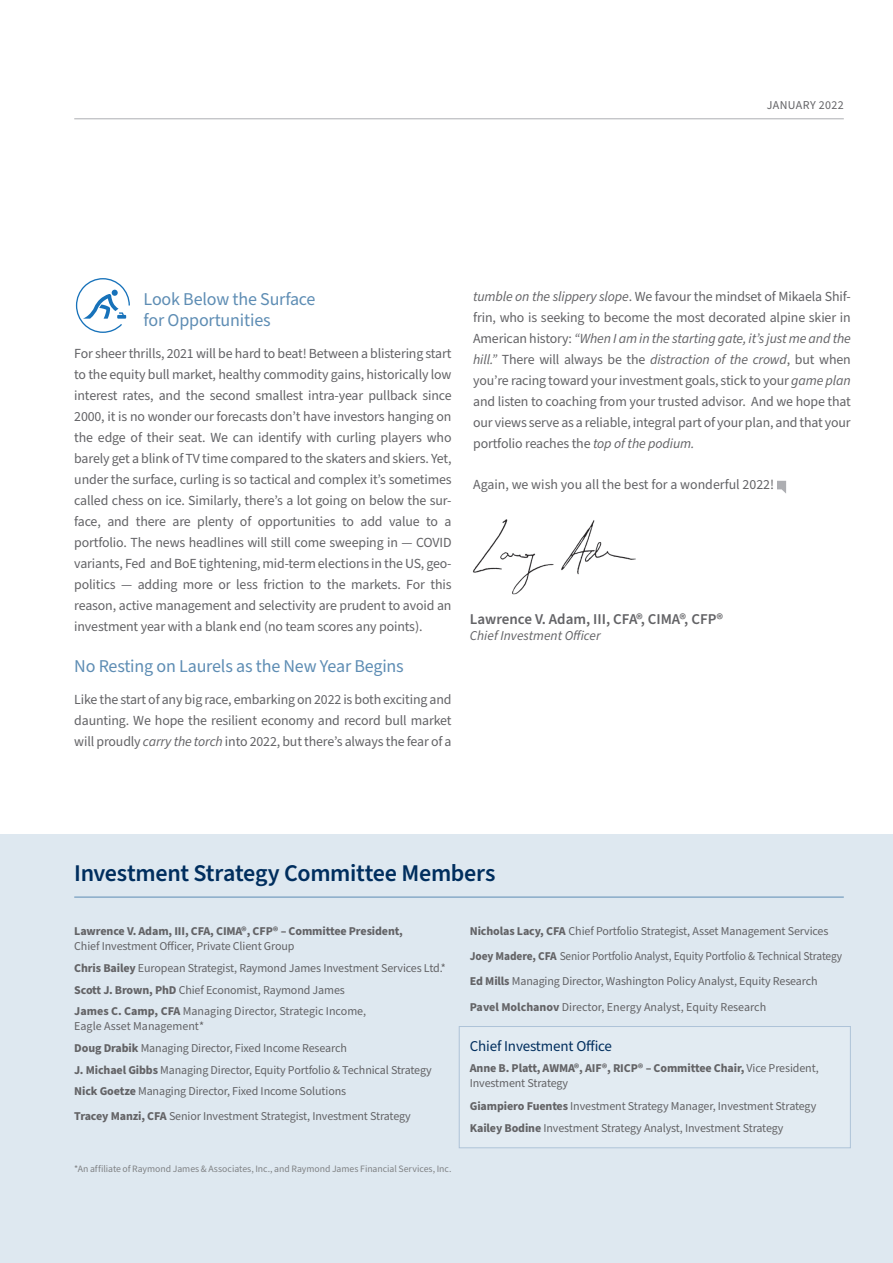
<style>
.page{position:relative;width:893px;height:1263px;background:#fff}
.page>*{position:absolute;margin:0;border:0;box-sizing:border-box;transform-origin:0 0}
.t1{font:600 24px "Source Sans Pro";letter-spacing:-.015em;color:#002e5e}
.t2{font:18px/21px "Source Sans Pro";letter-spacing:-.01em;color:#5e8db4}
.t3{font:600 15px "Source Sans Pro";color:#636366}
.t4{font:15px "Source Sans Pro";letter-spacing:-.01em;color:#002e5e}
.t5{font:13.8px/21px "Source Sans Pro";letter-spacing:-.01em;color:#636366;text-align:justify}
.t6{font:italic 13.5px "Source Sans Pro";color:#636366}
.t7{font:12px/21.8px "Source Sans Pro";letter-spacing:-.01em;color:#636366}
.t8{font:700 12px/15.3px "Source Sans Pro";letter-spacing:-.01em;color:#636366}
.t9{font:12px "Source Sans Pro";letter-spacing:.03em;color:#636366}
.t10{font:9.75px "Source Sans Pro";color:#808285}
.s1{font-style:italic}
.s2{font-weight:700}
.s3{font-weight:400}
</style>
<div class="page">
<hr style="left:74px;top:118px;width:770px;height:1px;background:#adaeb2">
<img style="left:473px;top:519px;width:163px;height:76px">
<div style="left:0;top:834px;width:893px;height:429px;background:#dee8f0"></div>
<hr style="left:74px;top:897px;width:770px;height:1px;background:#5e8db4">
<div style="left:459px;top:1026px;width:391px;height:122px;background:#e2ebf2"></div>
<div style="left:459px;top:1026px;width:391px;height:122px;border:1px solid #aec3d8"></div>
<svg style="left:76px;top:278px;width:54px;height:55px"></svg>
<svg style="left:777px;top:481px;width:9px;height:13px"></svg>
<p class="t9" style="left:767px;top:97px;width:79px">JANUARY 2022</p>
<h2 class="t2" style="left:144px;top:289px;width:173px">Look Below the Surface for Opportunities</h2>
<p class="t5" style="left:74px;top:343px;width:379px">For sheer thrills, 2021 will be hard to beat! Between a blistering start to the equity bull market, healthy commodity gains, historically low interest rates, and the second smallest intra-year pullback since 2000, it is no wonder our forecasts don’t have investors hanging on the edge of their seat. We can identify with curling players who barely get a blink of TV time compared to the skaters and skiers. Yet, under the surface, curling is so tactical and complex it’s sometimes called chess on ice. Similarly, there’s a lot going on below the sur&shy;face, and there are plenty of opportunities to add value to a portfolio. The news headlines will still come sweeping in — COVID variants, Fed and BoE tightening, mid-term elections in the US, geo&shy;politics — adding more or less friction to the markets. For this reason, active management and selectivity are prudent to avoid an investment year with a blank end (no team scores any points).</p>
<h2 class="t2" style="left:74px;top:656px;width:331px">No Resting on Laurels as the New Year Begins</h2>
<p class="t5" style="left:74px;top:690px;width:379px">Like the start of any big race, embarking on 2022 is both exciting and daunting. We hope the resilient economy and record bull market will proudly <span class="s1">carry the torch</span> into 2022, but there’s always the fear of a</p>
<p class="t5" style="left:473px;top:286px;width:379px"><span class="s1">tumble on the slippery slope</span>. We favour the mindset of Mikaela Shif&shy;frin, who is seeking to become the most decorated alpine skier in American history: <span class="s1">“When I am in the starting gate, it’s just me and the hill.”</span> There will always be the <span class="s1">distraction of the crowd</span>, but when you’re racing toward your investment goals, stick to your <span class="s1">game plan </span>and listen to coaching from your trusted advisor. And we hope that our views serve as a reliable, integral part of your plan, and that your portfolio reaches the <span class="s1">top of the podium.</span></p>
<p class="t5" style="left:473px;top:475px;width:303px">Again, we wish you all the best for a wonderful 2022!</p>
<p class="t3" style="left:470px;top:609px;width:255px">Lawrence V. Adam, III, CFA®, CIMA®, CFP®</p>
<p class="t6" style="left:470px;top:627px;width:132px">Chief Investment Officer</p>
<h1 class="t1" style="left:74px;top:857px;width:423px">Investment Strategy Committee Members</h1>
<p class="t8" style="left:74px;top:924px;width:330px">Lawrence V. Adam, III, CFA, CIMA®, CFP® – Committee President,</p>
<p class="t7" style="left:74px;top:936px;width:373px">Chief Investment Officer, Private Client Group<br><span class="s2">Chris Bailey</span> European Strategist, Raymond James Investment Services Ltd.* <span class="s2">Scott J. Brown, PhD</span> Chief Economist, Raymond James<br><span class="s2">James C. Camp, CFA</span> Managing Director, Strategic Income,</p>
<p class="t7" style="left:74px;top:1016px;width:359px">Eagle Asset Management*<br><span class="s2">Doug Drabik</span> Managing Director, Fixed Income Research<br><span class="s2">J. Michael Gibbs</span> Managing Director, Equity Portfolio &amp; Technical Strategy <span class="s2">Nick Goetze</span> Managing Director, Fixed Income Solutions</p>
<p class="t7" style="left:74px;top:1106px;width:338px"><span class="s2">Tracey Manzi, CFA</span> Senior Investment Strategist, Investment Strategy</p>
<p class="t10" style="left:74px;top:1162px;width:379px">*An affiliate of Raymond James &amp; Associates, Inc., and Raymond James Financial Services, Inc.</p>
<p class="t7" style="left:470px;top:919px;width:374px;line-height:25px"><span class="s2">Nicholas Lacy, CFA</span> Chief Portfolio Strategist, Asset Management Services <span class="s2">Joey Madere, CFA</span> Senior Portfolio Analyst, Equity Portfolio &amp; Technical Strategy <span class="s2">Ed Mills</span> Managing Director, Washington Policy Analyst, Equity Research <span class="s2">Pavel Molchanov</span> Director, Energy Analyst, Equity Research</p>
<p class="t4" style="left:470px;top:1036px;width:144px">Chief Investment Office</p>
<p class="t8" style="left:470px;top:1060px;width:350px">Anne B. Platt, AWMA®, AIF®, RICP® – Committee Chair, <span class="s3">Vice President,<br>Investment Strategy</span></p>
<p class="t7" style="left:470px;top:1095px;width:348px;line-height:22.4px"><span class="s2">Giampiero Fuentes</span> Investment Strategy Manager, Investment Strategy<br><span class="s2">Kailey Bodine</span> Investment Strategy Analyst, Investment Strategy</p>
</div>
